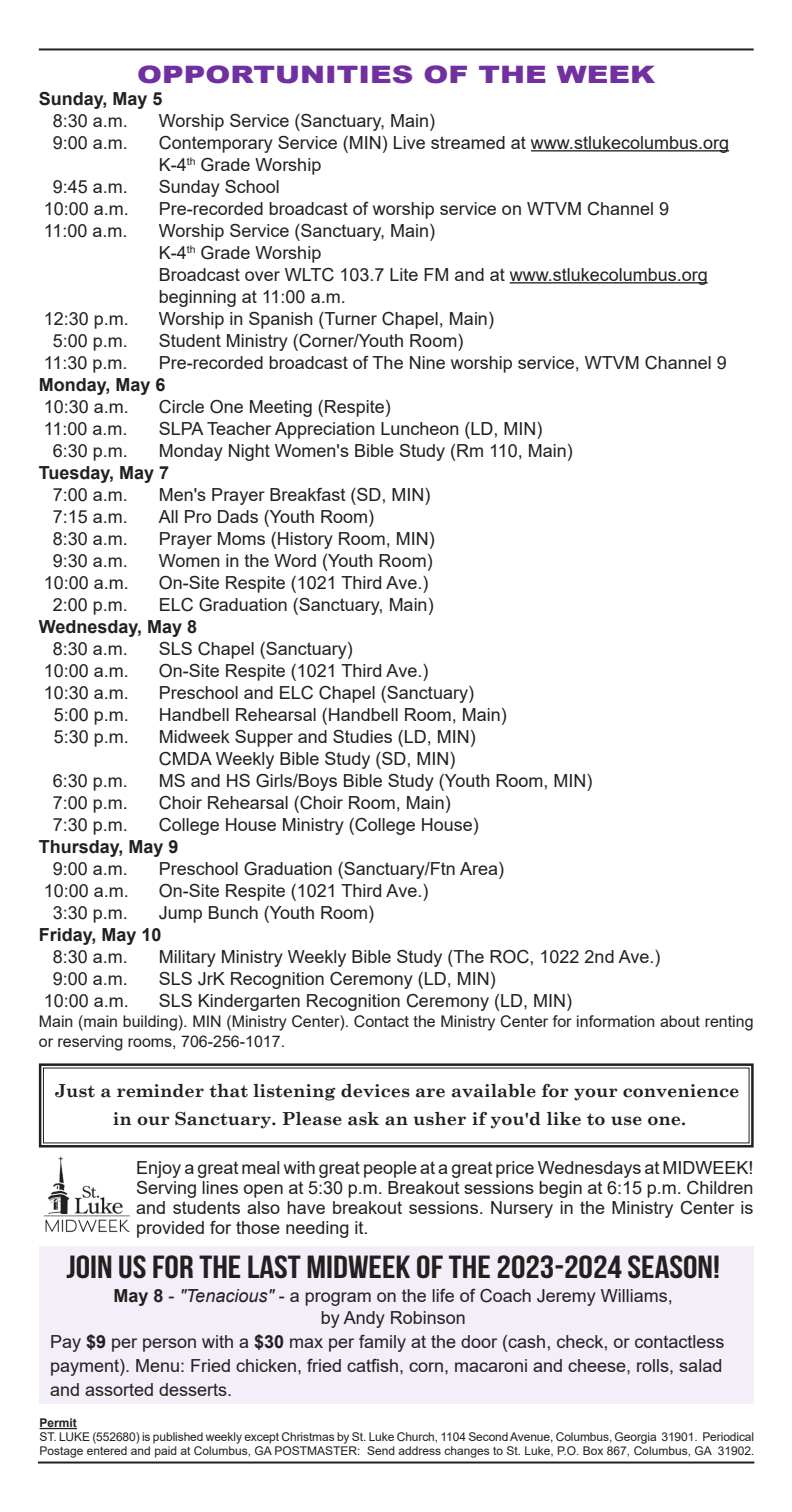
<style>
.page{position:relative;width:792px;height:1512px;background:#fff}
.page>*{position:absolute;margin:0;border:0;box-sizing:border-box;transform-origin:0 0}
.t1{font:32px "Bebas Neue";color:#231f20;scale:1.14 1}
.Body_text{font:900 24px "Arial";color:#7030a0;scale:1.25 1}
.Body_text-2{font:18px/20px "Arial";color:#231f20;text-align:justify}
.t2{font:700 18px "Century Schoolbook";color:#231f20}
.Body_text-3{font:700 18px "Arial";color:#231f20}
.t3{font:16px/20px "Arial";color:#231f20}
.Body_text-4{font:12px/14px "Arial";letter-spacing:-.01em;color:#231f20}
.t4{font:700 12px "Arial";color:#231f20}
.s1{font-weight:700}
.s2{font-style:italic}
</style>
<div class="page">
<hr style="left:39px;top:48px;width:715px;height:2px;background:#231f20">
<hr style="left:40px;top:1428px;width:37px;height:1px;background:#231f20">
<hr style="left:38px;top:1462px;width:716px;height:2px;background:#231f20">
<hr style="left:531px;top:150px;width:198px;height:1px;background:#231f20">
<hr style="left:510px;top:282px;width:198px;height:1px;background:#231f20">
<img style="left:43px;top:1156px;width:87px;height:76px">
<div style="left:39px;top:1246px;width:715px;height:158px;background:#f3eef7"></div>
<svg style="left:38px;top:1063px;width:716px;height:85px"></svg>
<p class="Body_text" style="left:137px;top:57px;width:416px">OPPORTUNITIES OF THE WEEK</p>
<p class="Body_text-3" style="left:39px;top:86px;width:125px">Sunday, May 5</p>
<p class="Body_text-2" style="left:53px;top:110px;width:77px">8:30 a.m.</p>
<p class="Body_text-2" style="left:159px;top:110px;width:278px">Worship Service (Sanctuary, Main)</p>
<p class="Body_text-2" style="left:53px;top:132px;width:77px">9:00 a.m.</p>
<p class="Body_text-2" style="left:159px;top:132px;width:572px">Contemporary Service (MIN) Live streamed at www.stlukecolumbus.org</p>
<p class="Body_text-2" style="left:159px;top:154px;width:164px">K-4<sup>th</sup> Grade Worship</p>
<p class="Body_text-2" style="left:53px;top:176px;width:77px">9:45 a.m.</p>
<p class="Body_text-2" style="left:159px;top:176px;width:123px">Sunday School</p>
<p class="Body_text-2" style="left:44px;top:198px;width:87px">10:00 a.m.</p>
<p class="Body_text-2" style="left:159px;top:198px;width:512px">Pre-recorded broadcast of worship service on WTVM Channel 9</p>
<p class="Body_text-2" style="left:44px;top:220px;width:85px">11:00 a.m.</p>
<p class="Body_text-2" style="left:159px;top:220px;width:278px">Worship Service (Sanctuary, Main)</p>
<p class="Body_text-2" style="left:159px;top:242px;width:164px">K-4<sup>th</sup> Grade Worship</p>
<p class="Body_text-2" style="left:159px;top:264px;width:550px">Broadcast over WLTC 103.7 Lite FM and at www.stlukecolumbus.org</p>
<p class="Body_text-2" style="left:159px;top:286px;width:188px">beginning at 11:00 a.m.</p>
<p class="Body_text-2" style="left:44px;top:308px;width:87px">12:30 p.m.</p>
<p class="Body_text-2" style="left:159px;top:308px;width:337px">Worship in Spanish (Turner Chapel, Main)</p>
<p class="Body_text-2" style="left:53px;top:330px;width:77px">5:00 p.m.</p>
<p class="Body_text-2" style="left:159px;top:330px;width:306px">Student Ministry (Corner/Youth Room)</p>
<p class="Body_text-2" style="left:44px;top:352px;width:85px">11:30 p.m.</p>
<p class="Body_text-2" style="left:159px;top:352px;width:569px">Pre-recorded broadcast of The Nine worship service, WTVM Channel 9</p>
<p class="Body_text-3" style="left:39px;top:372px;width:128px">Monday, May 6</p>
<p class="Body_text-2" style="left:44px;top:396px;width:87px">10:30 a.m.</p>
<p class="Body_text-2" style="left:159px;top:396px;width:234px">Circle One Meeting (Respite)</p>
<p class="Body_text-2" style="left:44px;top:418px;width:85px">11:00 a.m.</p>
<p class="Body_text-2" style="left:159px;top:418px;width:385px">SLPA Teacher Appreciation Luncheon (LD, MIN)</p>
<p class="Body_text-2" style="left:53px;top:440px;width:77px">6:30 p.m.</p>
<p class="Body_text-2" style="left:159px;top:440px;width:415px">Monday Night Women's Bible Study (Rm 110, Main)</p>
<p class="Body_text-3" style="left:39px;top:460px;width:132px">Tuesday, May 7</p>
<p class="Body_text-2" style="left:53px;top:484px;width:77px">7:00 a.m.</p>
<p class="Body_text-2" style="left:159px;top:484px;width:273px">Men's Prayer Breakfast (SD, MIN)</p>
<p class="Body_text-2" style="left:53px;top:506px;width:77px">7:15 a.m.</p>
<p class="Body_text-2" style="left:159px;top:506px;width:217px">All Pro Dads (Youth Room)</p>
<p class="Body_text-2" style="left:53px;top:528px;width:77px">8:30 a.m.</p>
<p class="Body_text-2" style="left:159px;top:528px;width:278px">Prayer Moms (History Room, MIN)</p>
<p class="Body_text-2" style="left:53px;top:550px;width:77px">9:30 a.m.</p>
<p class="Body_text-2" style="left:159px;top:550px;width:275px">Women in the Word (Youth Room)</p>
<p class="Body_text-2" style="left:44px;top:572px;width:87px">10:00 a.m.</p>
<p class="Body_text-2" style="left:159px;top:572px;width:271px">On-Site Respite (1021 Third Ave.)</p>
<p class="Body_text-2" style="left:53px;top:594px;width:77px">2:00 p.m.</p>
<p class="Body_text-2" style="left:159px;top:594px;width:276px">ELC Graduation (Sanctuary, Main)</p>
<p class="Body_text-3" style="left:39px;top:614px;width:160px">Wednesday, May 8</p>
<p class="Body_text-2" style="left:53px;top:638px;width:77px">8:30 a.m.</p>
<p class="Body_text-2" style="left:159px;top:638px;width:196px">SLS Chapel (Sanctuary)</p>
<p class="Body_text-2" style="left:44px;top:660px;width:87px">10:00 a.m.</p>
<p class="Body_text-2" style="left:159px;top:660px;width:271px">On-Site Respite (1021 Third Ave.)</p>
<p class="Body_text-2" style="left:44px;top:682px;width:87px">10:30 a.m.</p>
<p class="Body_text-2" style="left:159px;top:682px;width:317px">Preschool and ELC Chapel (Sanctuary)</p>
<p class="Body_text-2" style="left:54px;top:704px;width:77px">5:00 p.m.</p>
<p class="Body_text-2" style="left:159px;top:704px;width:350px">Handbell Rehearsal (Handbell Room, Main)</p>
<p class="Body_text-2" style="left:54px;top:726px;width:77px">5:30 p.m.</p>
<p class="Body_text-2" style="left:159px;top:726px;width:319px">Midweek Supper and Studies (LD, MIN)</p>
<p class="Body_text-2" style="left:159px;top:748px;width:298px">CMDA Weekly Bible Study (SD, MIN)</p>
<p class="Body_text-2" style="left:53px;top:770px;width:77px">6:30 p.m.</p>
<p class="Body_text-2" style="left:159px;top:770px;width:435px">MS and HS Girls/Boys Bible Study (Youth Room, MIN)</p>
<p class="Body_text-2" style="left:53px;top:792px;width:77px">7:00 p.m.</p>
<p class="Body_text-2" style="left:159px;top:792px;width:294px">Choir Rehearsal (Choir Room, Main)</p>
<p class="Body_text-2" style="left:53px;top:814px;width:77px">7:30 p.m.</p>
<p class="Body_text-2" style="left:159px;top:814px;width:322px">College House Ministry (College House)</p>
<p class="Body_text-3" style="left:39px;top:834px;width:141px">Thursday, May 9</p>
<p class="Body_text-2" style="left:53px;top:858px;width:77px">9:00 a.m.</p>
<p class="Body_text-2" style="left:159px;top:858px;width:347px">Preschool Graduation (Sanctuary/Ftn Area)</p>
<p class="Body_text-2" style="left:44px;top:880px;width:87px">10:00 a.m.</p>
<p class="Body_text-2" style="left:159px;top:880px;width:271px">On-Site Respite (1021 Third Ave.)</p>
<p class="Body_text-2" style="left:53px;top:902px;width:77px">3:30 p.m.</p>
<p class="Body_text-2" style="left:159px;top:902px;width:217px">Jump Bunch (Youth Room)</p>
<p class="Body_text-3" style="left:39px;top:922px;width:124px">Friday, May 10</p>
<p class="Body_text-2" style="left:53px;top:946px;width:77px">8:30 a.m.</p>
<p class="Body_text-2" style="left:159px;top:946px;width:503px">Military Ministry Weekly Bible Study (The ROC, 1022 2nd Ave.)</p>
<p class="Body_text-2" style="left:53px;top:968px;width:77px">9:00 a.m.</p>
<p class="Body_text-2" style="left:159px;top:968px;width:339px">SLS JrK Recognition Ceremony (LD, MIN)</p>
<p class="Body_text-2" style="left:44px;top:990px;width:87px">10:00 a.m.</p>
<p class="Body_text-2" style="left:159px;top:990px;width:415px">SLS Kindergarten Recognition Ceremony (LD, MIN)</p>
<p class="t3" style="left:39px;top:1011px;width:716px">Main (main building). MIN (Ministry Center). Contact the Ministry Center for information about renting or reserving rooms, 706-256-1017.</p>
<p class="t2" style="left:55px;top:1077px;width:686px">Just a reminder that listening devices are available for your convenience</p>
<p class="t2" style="left:113px;top:1105px;width:575px">in our Sanctuary. Please ask an usher if you'd like to use one.</p>
<p class="Body_text-2" style="left:136px;top:1157px;width:619px">Enjoy a great meal with great people at a great price Wednesdays at MIDWEEK!<br>Serving lines open at 5:30 p.m. Breakout sessions begin at 6:15 p.m. Children and students also have breakout sessions. Nursery in the Ministry Center is provided for those needing it.</p>
<p class="t1" style="left:66px;top:1249px;width:575px">JOIN US FOR THE LAST MIDWEEK OF THE 2023-2024 SEASON!</p>
<p class="Body_text-2" style="left:114px;top:1285px;width:561px"><span class="s1">May 8</span> - <span class="s2">"Tenacious"</span> - a program on the life of Coach Jeremy Williams,</p>
<p class="Body_text-2" style="left:321px;top:1307px;width:147px">by Andy Robinson</p>
<p class="Body_text-2" style="left:50px;top:1329px;width:676px;line-height:24px">Pay <span class="s1">$9</span> per person with a <span class="s1">$30</span> max per family at the door (cash, check, or contactless payment). Menu: Fried chicken, fried catfish, corn, macaroni and cheese, rolls, salad and assorted desserts.</p>
<p class="t4" style="left:40px;top:1415px;width:39px">Permit</p>
<p class="Body_text-4" style="left:40px;top:1430px;width:716px">ST. LUKE (552680) is published weekly except Christmas by St. Luke Church, 1104 Second Avenue, Columbus, Georgia 31901. Periodical<br>Postage entered and paid at Columbus, GA POSTMASTER: Send address changes to St. Luke, P.O. Box 867, Columbus, GA 31902.</p>
</div>
